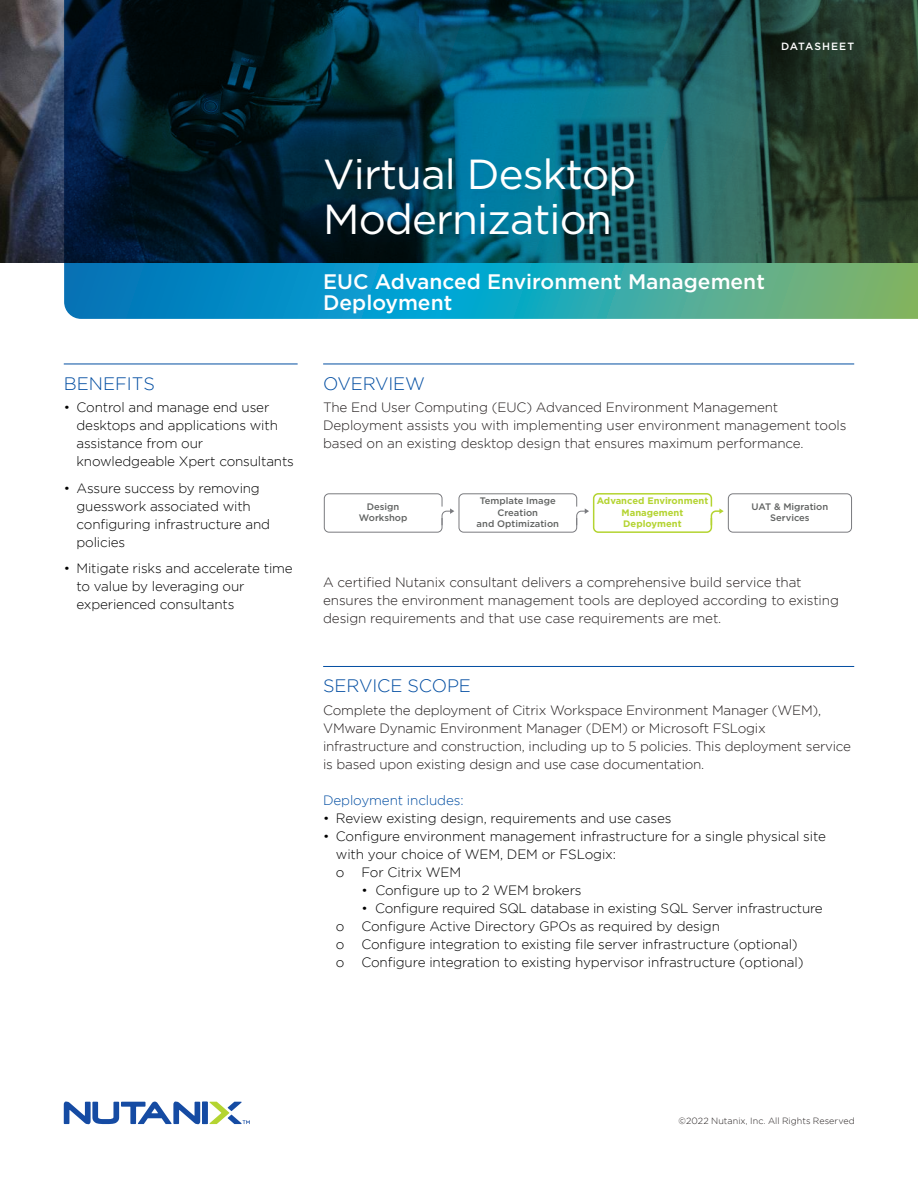
<style>
.page{position:relative;width:918px;height:1188px;background:#fff}
.page>*{position:absolute;margin:0;border:0;box-sizing:border-box;transform-origin:0 0}
.t1{font:42px/45px "Gotham";letter-spacing:-.02em;color:#fff}
.t2{font:500 21px/21px "Gotham";color:#fff}
.t3{font:300 18px "Gotham";letter-spacing:-.01em;color:#034ea2}
.t4{font:300 13.5px/18px "Gotham";letter-spacing:-.01em;color:#010001}
.t5{font:300 13.5px/18px "Gotham";letter-spacing:-.01em;color:#241f1f}
.t6{font:300 13.5px "Gotham";letter-spacing:-.01em;color:#034ea2}
.t7{font:500 10.5px "Gotham";letter-spacing:.095em;color:#fff}
.t8{font:500 9.45px/11.2px "Gotham";color:#606261;text-align:center}
.t9{font:700 9.45px/11.2px "Gotham";color:#b4d431;text-align:center}
.t10{font:300 9px "Gotham";letter-spacing:.005em;color:#241f1f}
</style>
<div class="page">
<img style="left:0;top:0;width:64px;height:262px">
<svg style="left:64px;top:0;width:854px;height:319px;background:#124e59"></svg>
<svg style="left:210px;top:1102px;width:40px;height:22px"></svg>
<div style="left:202px;top:1102px;width:6px;height:22px;background:#154ba3"></div>
<svg style="left:64px;top:1102px;width:136px;height:22px"></svg>
<hr style="left:323px;top:666px;width:531px;height:1px;background:#034ea2">
<hr style="left:323px;top:364px;width:531px;height:1px;background:#034ea2">
<hr style="left:64px;top:364px;width:234px;height:1px;background:#034ea2">
<div style="left:324px;top:493px;width:118px;height:40px;border:1px solid #797a7e;border-radius:5px"></div>
<svg style="left:441px;top:508px;width:13px;height:18px"></svg>
<div style="left:459px;top:493px;width:118px;height:40px;border:1px solid #797a7e;border-radius:5px"></div>
<svg style="left:576px;top:508px;width:13px;height:18px"></svg>
<div style="left:593px;top:493px;width:119px;height:40px;border:2px solid #b4d431;border-radius:5px"></div>
<svg style="left:710px;top:493px;width:142px;height:40px"></svg>
<p class="t7" style="left:781px;top:39px;width:75px">DATASHEET</p>
<h3 class="t3" style="left:64px;top:374px;width:93px">BENEFITS</h3>
<p class="t4" style="left:77px;top:398px;width:219px;text-indent:-13px">• Control and manage end user desktops and applications with assistance from our knowledgeable Xpert consultants</p>
<p class="t4" style="left:77px;top:479px;width:195px;text-indent:-13px">• Assure success by removing guesswork associated with configuring infrastructure and policies</p>
<p class="t4" style="left:77px;top:559px;width:218px;text-indent:-13px">• Mitigate risks and accelerate time to value by leveraging our experienced consultants</p>
<h1 class="t1" style="left:323px;top:151px;width:315px">Virtual Desktop<br>Modernization</h1>
<h2 class="t2" style="left:323px;top:270px;width:443px">EUC Advanced Environment Management<br>Deployment</h2>
<h3 class="t3" style="left:323px;top:374px;width:103px">OVERVIEW</h3>
<p class="t5" style="left:323px;top:398px;width:525px">The End User Computing (EUC) Advanced Environment Management<br>Deployment assists you with implementing user environment management tools based on an existing desktop design that ensures maximum performance.</p>
<p class="t8" style="left:359px;top:501px;width:50px">Design<br>Workshop</p>
<p class="t8" style="left:477px;top:495px;width:84px">Template Image<br>Creation<br>and Optimization</p>
<p class="t9" style="left:597px;top:495px;width:113px">Advanced Environment<br>Management<br>Deployment</p>
<p class="t8" style="left:752px;top:501px;width:78px">UAT &amp; Migration<br>Services</p>
<p class="t5" style="left:323px;top:573px;width:517px">A certified Nutanix consultant delivers a comprehensive build service that ensures the environment management tools are deployed according to existing design requirements and that use case requirements are met.</p>
<h3 class="t3" style="left:323px;top:676px;width:149px">SERVICE SCOPE</h3>
<p class="t5" style="left:323px;top:701px;width:529px">Complete the deployment of Citrix Workspace Environment Manager (WEM), VMware Dynamic Environment Manager (DEM) or Microsoft FSLogix infrastructure and construction, including up to 5 policies. This deployment service is based upon existing design and use case documentation.</p>
<p class="t6" style="left:323px;top:792px;width:142px">Deployment includes:</p>
<p class="t4" style="left:323px;top:809px;width:350px">• Review existing design, requirements and use cases</p>
<p class="t4" style="left:336px;top:827px;width:492px;text-indent:-13px">• Configure environment management infrastructure for a single physical site with your choice of WEM, DEM or FSLogix:<br>o For Citrix WEM</p>
<p class="t4" style="left:361px;top:881px;width:222px">• Configure up to 2 WEM brokers</p>
<p class="t4" style="left:336px;top:899px;width:488px;text-indent:26px">• Configure required SQL database in existing SQL Server infrastructure o Configure Active Directory GPOs as required by design<br>o Configure integration to existing file server infrastructure (optional)<br>o Configure integration to existing hypervisor infrastructure (optional)</p>
<p class="t10" style="left:679px;top:1116px;width:178px">©2022 Nutanix, Inc. All Rights Reserved</p>
</div>
